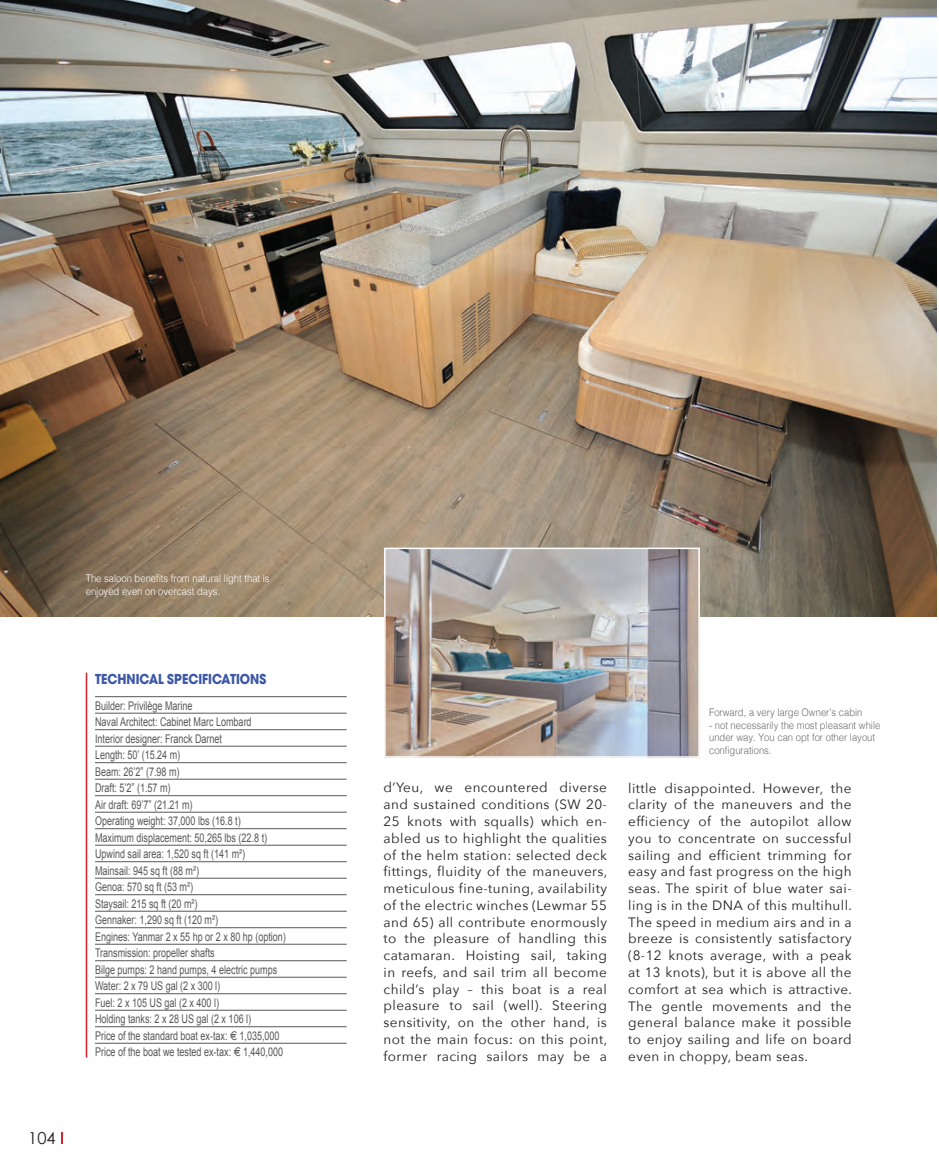
<style>
.page{position:relative;width:939px;height:1174px;background:#fff}
.page>*{position:absolute;margin:0;border:0;box-sizing:border-box;transform-origin:0 0}
.t1{font:16.5px "Century Gothic";color:#231f20}
.t2{font:700 15px "Avant Garde Gothic Itc T";color:#3c57a5;scale:.9 1}
.t3{font:13.5px/16.8px "Avenir Next";letter-spacing:.03em;color:#231f20;text-align:justify}
.t4{font:12px/16.5px "Arial";color:#57585a;scale:.75 1}
.t5{font:300 10.5px/12.6px "Helvetica";color:#6c6d70;scale:.9 1}
.t6{font:300 10.5px/12.6px "Helvetica";color:#fff;scale:.9 1}
.s1{font-family:"Euro Quartet"}
</style>
<div class="page">
<svg style="left:61px;top:1133px;width:2px;height:11px"></svg>
<hr style="left:95px;top:696px;width:251px;height:1px;background:#57585a">
<hr style="left:95px;top:713px;width:251px;height:1px;background:#57585a">
<hr style="left:95px;top:729px;width:251px;height:1px;background:#57585a">
<hr style="left:95px;top:746px;width:251px;height:1px;background:#57585a">
<hr style="left:95px;top:762px;width:251px;height:1px;background:#57585a">
<hr style="left:95px;top:779px;width:251px;height:1px;background:#57585a">
<hr style="left:95px;top:795px;width:251px;height:1px;background:#57585a">
<hr style="left:95px;top:812px;width:251px;height:1px;background:#57585a">
<hr style="left:95px;top:828px;width:251px;height:1px;background:#57585a">
<hr style="left:95px;top:845px;width:251px;height:1px;background:#57585a">
<hr style="left:95px;top:861px;width:251px;height:1px;background:#57585a">
<hr style="left:95px;top:878px;width:251px;height:1px;background:#57585a">
<hr style="left:95px;top:894px;width:251px;height:1px;background:#57585a">
<hr style="left:95px;top:911px;width:251px;height:1px;background:#57585a">
<hr style="left:95px;top:927px;width:251px;height:1px;background:#57585a">
<hr style="left:95px;top:944px;width:251px;height:1px;background:#57585a">
<hr style="left:95px;top:960px;width:251px;height:1px;background:#57585a">
<hr style="left:95px;top:977px;width:251px;height:1px;background:#57585a">
<hr style="left:95px;top:993px;width:251px;height:1px;background:#57585a">
<hr style="left:95px;top:1010px;width:251px;height:1px;background:#57585a">
<hr style="left:95px;top:1026px;width:251px;height:1px;background:#57585a">
<hr style="left:95px;top:1043px;width:251px;height:1px;background:#57585a">
<hr style="left:86px;top:672px;width:1px;height:385px;background:#d1232a">
<img style="left:0;top:0;width:936px;height:616px">
<img style="left:387px;top:551px;width:309px;height:204px">
<div style="left:384px;top:548px;width:315px;height:210px;border:2px solid #fff"></div>
<p class="t6" style="left:86px;top:571px;width:206px">The saloon benefits from natural light that is enjoyed even on overcast days.</p>
<p class="t1" style="left:28px;top:1127px;width:29px">104</p>
<p class="t2" style="left:95px;top:670px;width:192px">TECHNICAL SPECIFICATIONS</p>
<p class="t4" style="left:95px;top:697px;width:256px">Builder: Privilège Marine<br>Naval Architect: Cabinet Marc Lombard<br>Interior designer: Franck Darnet<br>Length: 50’ (15.24 m)<br>Beam: 26’2” (7.98 m)<br>Draft: 5’2” (1.57 m)<br>Air draft: 69’7” (21.21 m)<br>Operating weight: 37,000 lbs (16.8 t)<br>Maximum displacement: 50,265 lbs (22.8 t)<br>Upwind sail area: 1,520 sq ft (141 m²)<br>Mainsail: 945 sq ft (88 m²)<br>Genoa: 570 sq ft (53 m²)<br>Staysail: 215 sq ft (20 m²)<br>Gennaker: 1,290 sq ft (120 m²)<br>Engines: Yanmar 2 x 55 hp or 2 x 80 hp (option)<br>Transmission: propeller shafts<br>Bilge pumps: 2 hand pumps, 4 electric pumps<br>Water: 2 x 79 US gal (2 x 300 l)<br>Fuel: 2 x 105 US gal (2 x 400 l)<br>Holding tanks: 2 x 28 US gal (2 x 106 l)<br>Price of the standard boat ex-tax: <span class="s1">€</span> 1,035,000<br>Price of the boat we tested ex-tax: <span class="s1">€</span> 1,440,000</p>
<p class="t5" style="left:709px;top:705px;width:172px">Forward, a very large Owner’s cabin</p>
<p class="t5" style="left:709px;top:718px;width:192px">- not necessarily the most pleasant while under way. You can opt for other layout configurations.</p>
<p class="t3" style="left:383px;top:779px;width:225px">d’Yeu, we encountered diverse and sustained conditions (SW 20- 25 knots with squalls) which en&shy;abled us to highlight the qualities of the helm station: selected deck fittings, fluidity of the maneuvers, meticulous fine-tuning, availability of the electric winches (Lewmar 55 and 65) all contribute enormously to the pleasure of handling this catamaran. Hoisting sail, taking in reefs, and sail trim all become child’s play – this boat is a real pleasure to sail (well). Steering sensitivity, on the other hand, is not the main focus: on this point, former racing sailors may be a</p>
<p class="t3" style="left:628px;top:779px;width:225px">little disappointed. However, the clarity of the maneuvers and the efficiency of the autopilot allow you to concentrate on successful sailing and efficient trimming for easy and fast progress on the high seas. The spirit of blue water sai&shy;ling is in the DNA of this multihull.<br>The speed in medium airs and in a breeze is consistently satisfactory (8-12 knots average, with a peak at 13 knots), but it is above all the comfort at sea which is attractive.<br>The gentle movements and the general balance make it possible to enjoy sailing and life on board even in choppy, beam seas.</p>
</div>
